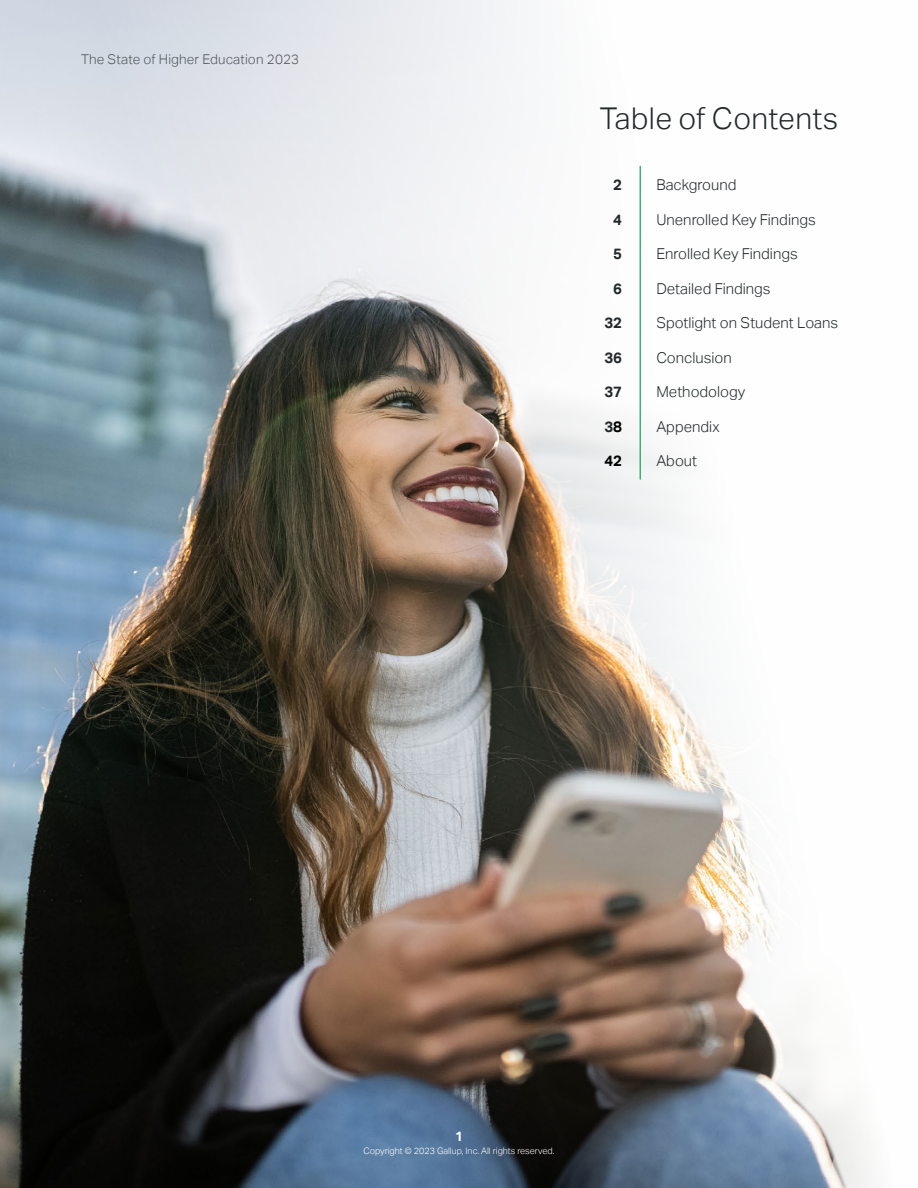
<style>
.page{position:relative;width:918px;height:1188px;background:#fff}
.page>*{position:absolute;margin:0;border:0;box-sizing:border-box;transform-origin:0 0}
.Headers_section_header{font:300 30px "Aktiv Grotesk";letter-spacing:.01em;color:#23282a}
.t1{font:300 15px "Aktiv Grotesk";color:#23282a}
.t2{font:700 15px "Aktiv Grotesk";color:#23282a}
.t3{font:700 15px "Aktiv Grotesk";color:#000}
.t4{font:300 13.5px "Aktiv Grotesk";letter-spacing:.01em;color:#52575a}
.t5{font:700 13.5px "Aktiv Grotesk";color:#fff}
.t6{font:300 9px "Aktiv Grotesk";color:#fff}
.s1{font-size:15.15px;color:#000}
</style>
<div class="page">
<img style="left:0;top:0;width:852px;height:1188px">
<hr style="left:640px;top:166px;width:1px;height:314px;background:#009c4f">
<p class="t4" style="left:81px;top:51px;width:220px">The State of Higher Education 2023</p>
<h2 class="Headers_section_header" style="left:600px;top:101px;width:240px">Table of Contents</h2>
<p class="t2" style="left:613px;top:176px;width:10px">2</p>
<p class="t1" style="left:656px;top:176px;width:82px">Background</p>
<p class="t2" style="left:613px;top:211px;width:10px">4</p>
<p class="t1" style="left:656px;top:211px;width:161px">Unenrolled Key Findings</p>
<p class="t2" style="left:613px;top:245px;width:10px">5</p>
<p class="t1" style="left:656px;top:245px;width:143px">Enrolled Key Findings</p>
<p class="t2" style="left:613px;top:280px;width:10px">6</p>
<p class="t1" style="left:656px;top:280px;width:116px">Detailed Findings</p>
<p class="t2" style="left:604px;top:314px;width:19px">32</p>
<p class="t1" style="left:656px;top:314px;width:183px">Spotlight on Student Loans</p>
<p class="t2" style="left:604px;top:349px;width:19px">36</p>
<p class="t1" style="left:656px;top:349px;width:77px">Conclusion</p>
<p class="t2" style="left:604px;top:383px;width:19px">37</p>
<p class="t1" style="left:656px;top:383px;width:90px">Methodology</p>
<p class="t2" style="left:604px;top:418px;width:19px">3<span class="s1">8</span></p>
<p class="t1" style="left:656px;top:418px;width:65px">Appendix</p>
<p class="t3" style="left:604px;top:452px;width:19px">42</p>
<p class="t1" style="left:656px;top:452px;width:42px">About</p>
<p class="t5" style="left:455px;top:1128px;width:9px">1</p>
<p class="t6" style="left:363px;top:1146px;width:193px">Copyright © 2023 Gallup, Inc. All rights reserved.</p>
</div>
